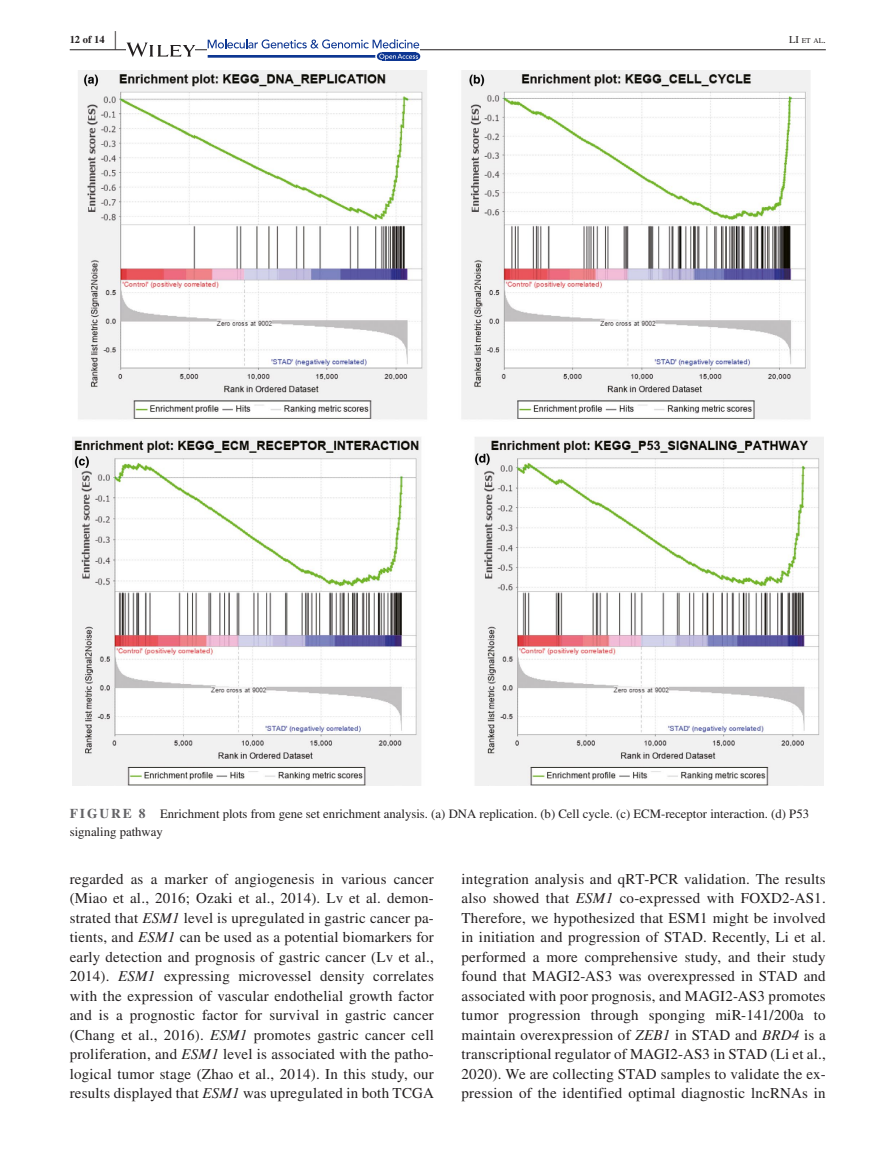
<style>
.page{position:relative;width:893px;height:1174px;background:#fff}
.page>*{position:absolute;margin:0;border:0;box-sizing:border-box;transform-origin:0 0}
.t1{font:700 25.95px "STIX";color:#231f20;scale:.36 1}
.t2{font:15px/19.5px "STIX";letter-spacing:.015em;color:#231f20;text-align:justify}
.t3{font:12.75px/18px "STIX";color:#231f20}
.t4{font:700 10.5px "STIX";color:#231f20}
.t5{font:7.35px "STIX";color:#231f20}
.s1{font-size:10.5px}
.s2{font-weight:700;font-size:13.5px;color:#636366}
.s3{font-style:italic}
</style>
<div class="page">
<hr style="left:70px;top:49px;width:756px;height:1px;background:#231f20">
<svg style="left:126px;top:43px;width:69px;height:14px"></svg>
<svg style="left:208px;top:39px;width:211px;height:21px"></svg>
<img style="left:72px;top:70px;width:751px;height:715px">
<p class="t4" style="left:70px;top:33px;width:36px">12 of 14</p>
<h1 class="t1" style="left:115px;top:24px;width:7px">|</h1>
<p class="t5" style="left:789px;top:35px;width:38px"><span class="s1">LI</span> et al<span class="s1">.</span></p>
<p class="t3" style="left:70px;top:805px;width:741px"><span class="s2">FIGURE 8</span> Enrichment plots from gene set enrichment analysis. (a) DNA replication. (b) Cell cycle. (c) ECM-receptor interaction. (d) P53 signaling pathway</p>
<p class="t2" style="left:70px;top:869px;width:366px">regarded as a marker of angiogenesis in various cancer (Miao et al., 2016; Ozaki et al., 2014). Lv et al. demon&shy;strated that <span class="s3">ESM1</span> level is upregulated in gastric cancer pa&shy;tients, and <span class="s3">ESM1</span> can be used as a potential biomarkers for early detection and prognosis of gastric cancer (Lv et al., 2014). <span class="s3">ESM1</span> expressing microvessel density correlates with the expression of vascular endothelial growth factor and is a prognostic factor for survival in gastric cancer (Chang et al., 2016). <span class="s3">ESM1</span> promotes gastric cancer cell proliferation, and <span class="s3">ESM1</span> level is associated with the patho&shy;logical tumor stage (Zhao et al., 2014). In this study, our results displayed that <span class="s3">ESM1</span> was upregulated in both TCGA</p>
<p class="t2" style="left:462px;top:869px;width:366px">integration analysis and qRT-PCR validation. The results also showed that <span class="s3">ESM1</span> co-expressed with FOXD2-AS1.<br>Therefore, we hypothesized that ESM1 might be involved in initiation and progression of STAD. Recently, Li et al. performed a more comprehensive study, and their study found that MAGI2-AS3 was overexpressed in STAD and associated with poor prognosis, and MAGI2-AS3 promotes tumor progression through sponging miR-141/200a to maintain overexpression of <span class="s3">ZEB1</span> in STAD and <span class="s3">BRD4</span> is a transcriptional regulator of MAGI2-AS3 in STAD (Li et al., 2020). We are collecting STAD samples to validate the ex&shy;pression of the identified optimal diagnostic lncRNAs in</p>
</div>
